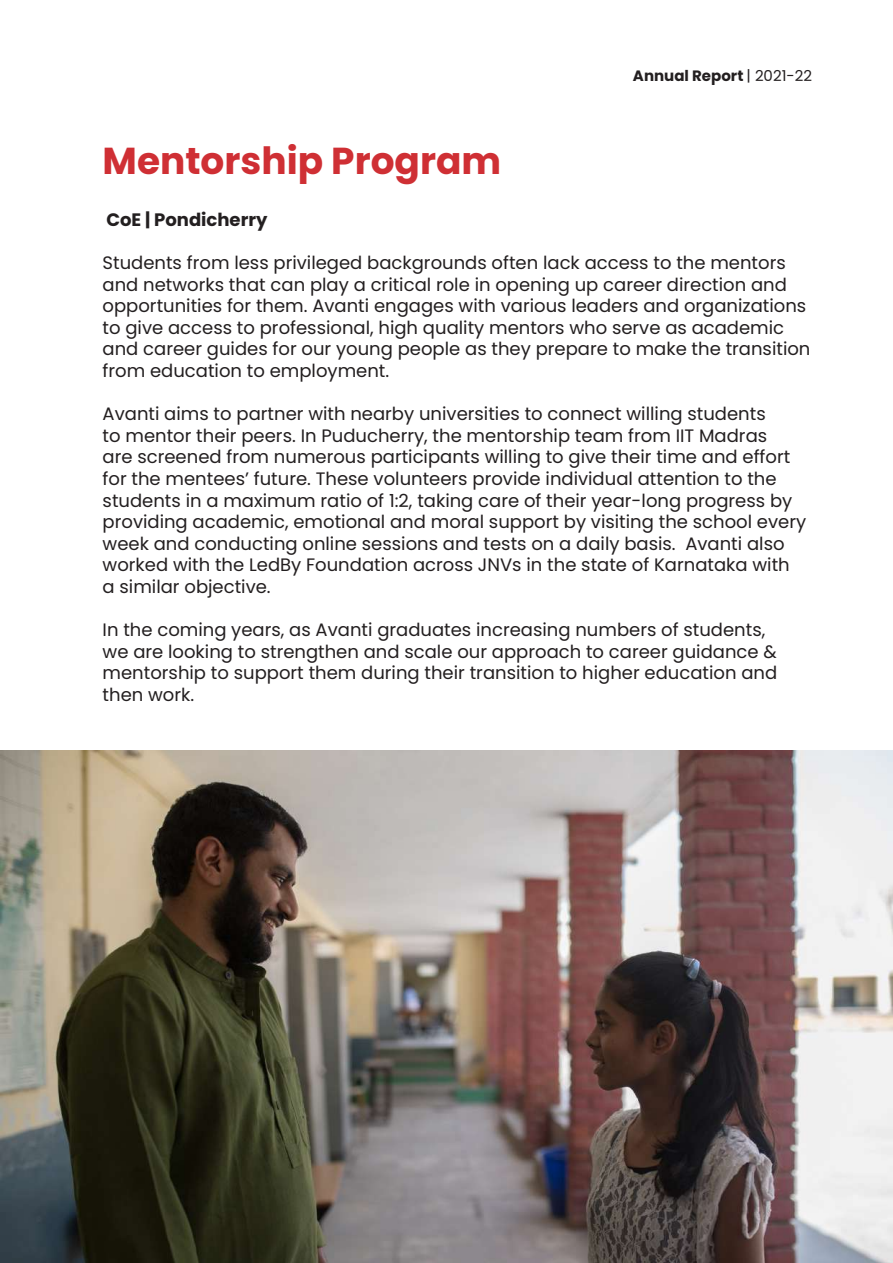
<style>
.page{position:relative;width:893px;height:1263px;background:#fff}
.page>*{position:absolute;margin:0;border:0;box-sizing:border-box;transform-origin:0 0}
.t1{font:700 37.5px "Poppins";color:#cf2f34}
.t2{font:18px/21.6px "Poppins";color:#231f20}
.t3{font:700 18px "Poppins";color:#231f20}
.t4{font:700 15px "Poppins";color:#231f20}
.s1{font-weight:400}
</style>
<div class="page">
<img style="left:0;top:750px;width:893px;height:513px">
<h1 class="t1" style="left:103px;top:140px;width:400px">Mentorship Program</h1>
<p class="t4" style="left:633px;top:67px;width:180px">Annual Report <span class="s1">| 2021-22</span></p>
<p class="t3" style="left:106px;top:209px;width:163px">CoE | Pondicherry</p>
<p class="t2" style="left:103px;top:252px;width:709px">Students from less privileged backgrounds often lack access to the mentors and networks that can play a critical role in opening up career direction and opportunities for them. Avanti engages with various leaders and organizations to give access to professional, high quality mentors who serve as academic and career guides for our young people as they prepare to make the transition from education to employment.</p>
<p class="t2" style="left:103px;top:403px;width:705px">Avanti aims to partner with nearby universities to connect willing students<br>to mentor their peers. In Puducherry, the mentorship team from IIT Madras<br>are screened from numerous participants willing to give their time and effort for the mentees’ future. These volunteers provide individual attention to the students in a maximum ratio of 1:2, taking care of their year-long progress by providing academic, emotional and moral support by visiting the school every week and conducting online sessions and tests on a daily basis. Avanti also worked with the LedBy Foundation across JNVs in the state of Karnataka with a similar objective.</p>
<p class="t2" style="left:103px;top:619px;width:676px">In the coming years, as Avanti graduates increasing numbers of students, we are looking to strengthen and scale our approach to career guidance &amp; mentorship to support them during their transition to higher education and then work.</p>
</div>
